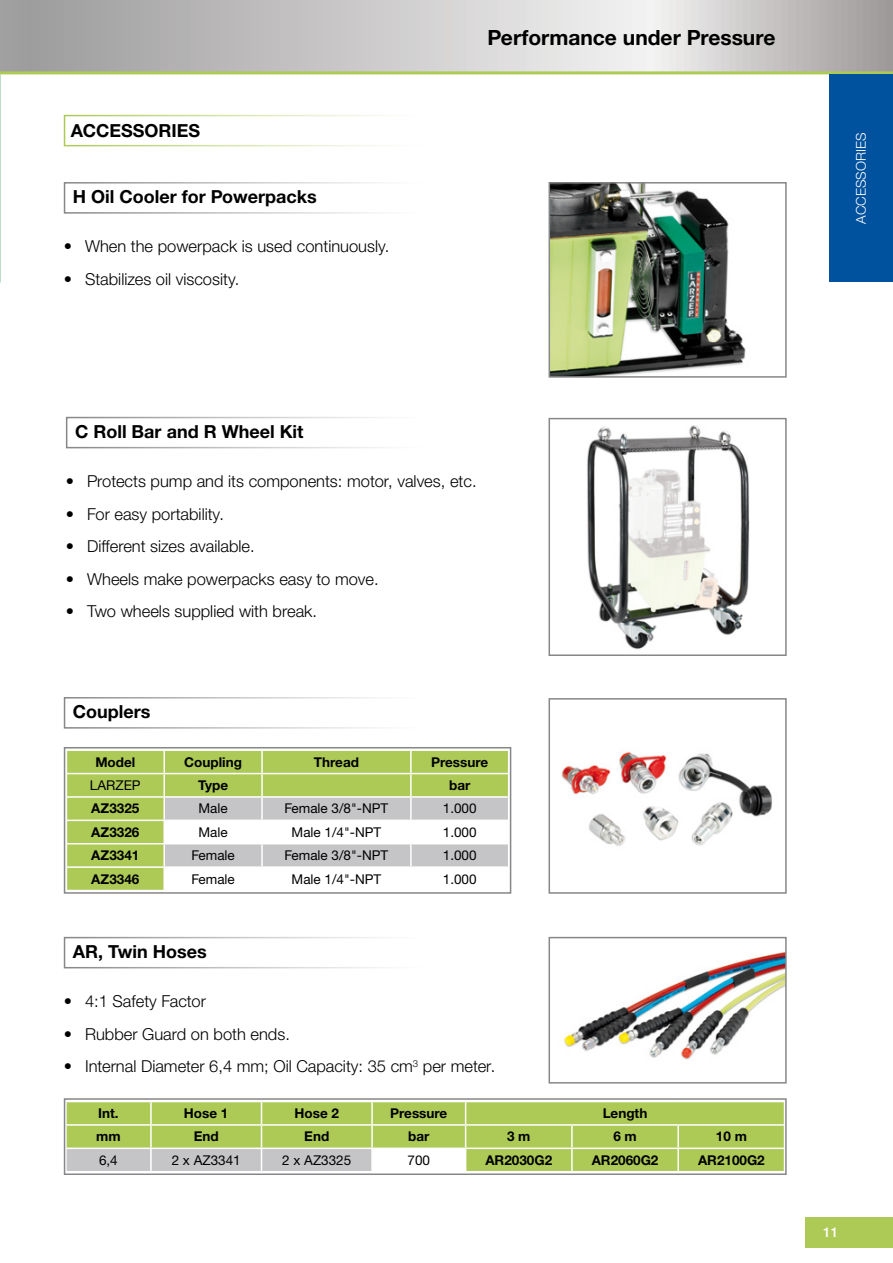
<style>
.page{position:relative;width:893px;height:1263px;background:#fff}
.page>*{position:absolute;margin:0;border:0;box-sizing:border-box;transform-origin:0 0}
.t1{font:700 21px "Helvetica Neue LTW1 G";color:#000}
.t2{font:700 18px "Helvetica Neue LTW1 G";color:#000}
.t3{font:300 16.5px "Helvetica Neue LTW1 G";color:#000}
.t4{font:700 13.5px "Helvetica Neue LTW1 G";color:#000}
.t5{font:13.5px "Helvetica Neue LTW1 G";color:#000}
.t6{font:300 13.5px "Helvetica Neue LTW1 G";color:#fff}
.t7{font:500 13.5px "Helvetica Neue LTW1 G";color:#fff}
</style>
<div class="page">
<svg style="left:0;top:0;width:893px;height:71px"></svg>
<hr style="left:0;top:71px;width:893px;height:3px;background:#adca57">
<div style="left:805px;top:1217px;width:88px;height:30px;background:#adca57"></div>
<div style="left:830px;top:74px;width:63px;height:208px;background:#00519e"></div>
<img style="left:587px;top:425px;width:163px;height:224px">
<div style="left:549px;top:418px;width:238px;height:238px;border:2px solid #868789"></div>
<div style="left:66px;top:417px;width:359px;height:31px;background:#fff;border:2px solid #868789"></div>
<img style="left:552px;top:185px;width:194px;height:190px">
<div style="left:549px;top:182px;width:238px;height:196px;border:2px solid #868789"></div>
<div style="left:64px;top:182px;width:361px;height:32px;background:#fff;border:2px solid #868789"></div>
<img style="left:561px;top:752px;width:212px;height:94px">
<div style="left:549px;top:698px;width:238px;height:196px;border:2px solid #868789"></div>
<div style="left:64px;top:697px;width:361px;height:32px;background:#fff;border:2px solid #868789"></div>
<div style="left:67px;top:751px;width:96px;height:139px;background:#adca57"></div>
<hr style="left:66px;top:773px;width:98px;height:1px;background:#fff">
<hr style="left:66px;top:796px;width:98px;height:2px;background:#fff">
<hr style="left:66px;top:819px;width:98px;height:2px;background:#fff">
<hr style="left:66px;top:843px;width:98px;height:1px;background:#fff">
<hr style="left:66px;top:866px;width:98px;height:2px;background:#fff">
<svg style="left:164px;top:751px;width:344px;height:117px"></svg>
<div style="left:64px;top:747px;width:447px;height:147px;border:2px solid #868789"></div>
<img style="left:564px;top:952px;width:220px;height:108px">
<div style="left:549px;top:937px;width:238px;height:146px;border:2px solid #868789"></div>
<div style="left:64px;top:937px;width:361px;height:31px;background:#fff;border:2px solid #868789"></div>
<svg style="left:373px;top:1102px;width:411px;height:69px;fill:#adca57"></svg>
<hr style="left:372px;top:1124px;width:94px;height:2px;background:#fff">
<hr style="left:466px;top:1124px;width:106px;height:2px;background:#fff">
<hr style="left:572px;top:1124px;width:106px;height:2px;background:#fff">
<hr style="left:571px;top:1126px;width:2px;height:21px;background:#fff">
<hr style="left:678px;top:1124px;width:107px;height:2px;background:#fff">
<hr style="left:677px;top:1126px;width:2px;height:21px;background:#fff">
<svg style="left:67px;top:1102px;width:305px;height:69px"></svg>
<hr style="left:372px;top:1147px;width:94px;height:2px;background:#fff">
<hr style="left:371px;top:1149px;width:2px;height:22px;background:#fff">
<hr style="left:466px;top:1147px;width:106px;height:2px;background:#fff">
<svg style="left:465px;top:1102px;width:1px;height:69px"></svg>
<hr style="left:572px;top:1147px;width:106px;height:2px;background:#fff">
<hr style="left:571px;top:1149px;width:2px;height:22px;background:#fff">
<hr style="left:678px;top:1147px;width:107px;height:2px;background:#fff">
<hr style="left:677px;top:1149px;width:2px;height:22px;background:#fff">
<div style="left:64px;top:1098px;width:723px;height:77px;border:2px solid #868789"></div>
<p class="t2" style="left:71px;top:120px;width:131px">ACCESSORIES</p>
<p class="t2" style="left:73px;top:186px;width:246px">H Oil Cooler for Powerpacks</p>
<p class="t3" style="left:64px;top:236px;width:327px">• When the powerpack is used continuously.</p>
<p class="t3" style="left:64px;top:269px;width:177px">• Stabilizes oil viscosity.</p>
<p class="t1" style="left:488px;top:24px;width:289px">Performance under Pressure</p>
<p class="t6" style="left:853px;top:224px;width:92px;rotate:-90deg">ACCESSORIES</p>
<p class="t2" style="left:75px;top:421px;width:230px">C Roll Bar and R Wheel Kit</p>
<p class="t3" style="left:66px;top:471px;width:412px">• Protects pump and its components: motor, valves, etc.</p>
<p class="t3" style="left:66px;top:504px;width:160px">• For easy portability.</p>
<p class="t3" style="left:66px;top:536px;width:190px">• Different sizes available.</p>
<p class="t3" style="left:66px;top:569px;width:314px">• Wheels make powerpacks easy to move.</p>
<p class="t3" style="left:66px;top:601px;width:253px">• Two wheels supplied with break.</p>
<p class="t2" style="left:73px;top:701px;width:79px">Couplers</p>
<p class="t4" style="left:95px;top:753px;width:41px">Model</p>
<p class="t4" style="left:184px;top:753px;width:59px">Coupling</p>
<p class="t4" style="left:314px;top:753px;width:47px">Thread</p>
<p class="t4" style="left:431px;top:753px;width:59px">Pressure</p>
<p class="t5" style="left:90px;top:777px;width:52px">LARZEP</p>
<p class="t4" style="left:198px;top:777px;width:32px">Type</p>
<p class="t4" style="left:449px;top:777px;width:23px">bar</p>
<p class="t4" style="left:91px;top:800px;width:50px">AZ3325</p>
<p class="t5" style="left:199px;top:800px;width:31px">Male</p>
<p class="t5" style="left:285px;top:800px;width:105px">Female 3/8"-NPT</p>
<p class="t5" style="left:443px;top:800px;width:35px">1.000</p>
<p class="t4" style="left:91px;top:824px;width:50px">AZ3326</p>
<p class="t5" style="left:199px;top:824px;width:31px">Male</p>
<p class="t5" style="left:292px;top:824px;width:91px">Male 1/4"-NPT</p>
<p class="t5" style="left:443px;top:824px;width:35px">1.000</p>
<p class="t4" style="left:91px;top:847px;width:50px">AZ3341</p>
<p class="t5" style="left:191px;top:847px;width:45px">Female</p>
<p class="t5" style="left:285px;top:847px;width:105px">Female 3/8"-NPT</p>
<p class="t5" style="left:443px;top:847px;width:35px">1.000</p>
<p class="t4" style="left:91px;top:870px;width:50px">AZ3346</p>
<p class="t5" style="left:191px;top:870px;width:45px">Female</p>
<p class="t5" style="left:292px;top:870px;width:91px">Male 1/4"-NPT</p>
<p class="t5" style="left:443px;top:870px;width:35px">1.000</p>
<p class="t2" style="left:73px;top:941px;width:135px">AR, Twin Hoses</p>
<p class="t3" style="left:64px;top:991px;width:144px">• 4:1 Safety Factor</p>
<p class="t3" style="left:64px;top:1024px;width:228px">• Rubber Guard on both ends.</p>
<p class="t3" style="left:64px;top:1056px;width:433px">• Internal Diameter 6,4 mm; Oil Capacity: 35 cm<sup>3</sup> per meter.</p>
<p class="t4" style="left:98px;top:1105px;width:22px">Int.</p>
<p class="t4" style="left:184px;top:1105px;width:46px">Hose 1</p>
<p class="t4" style="left:295px;top:1105px;width:46px">Hose 2</p>
<p class="t4" style="left:390px;top:1105px;width:59px">Pressure</p>
<p class="t4" style="left:603px;top:1105px;width:46px">Length</p>
<p class="t4" style="left:96px;top:1128px;width:26px">mm</p>
<p class="t4" style="left:194px;top:1128px;width:27px">End</p>
<p class="t4" style="left:304px;top:1128px;width:27px">End</p>
<p class="t4" style="left:408px;top:1128px;width:23px">bar</p>
<p class="t4" style="left:507px;top:1128px;width:25px">3 m</p>
<p class="t4" style="left:613px;top:1128px;width:25px">6 m</p>
<p class="t4" style="left:716px;top:1128px;width:32px">10 m</p>
<p class="t5" style="left:99px;top:1152px;width:20px">6,4</p>
<p class="t5" style="left:172px;top:1152px;width:71px">2 x AZ3341</p>
<p class="t5" style="left:282px;top:1152px;width:71px">2 x AZ3325</p>
<p class="t5" style="left:408px;top:1152px;width:24px">700</p>
<p class="t4" style="left:485px;top:1152px;width:68px">AR2030G2</p>
<p class="t4" style="left:592px;top:1152px;width:68px">AR2060G2</p>
<p class="t4" style="left:698px;top:1152px;width:68px">AR2100G2</p>
<p class="t7" style="left:823px;top:1224px;width:17px">11</p>
</div>
